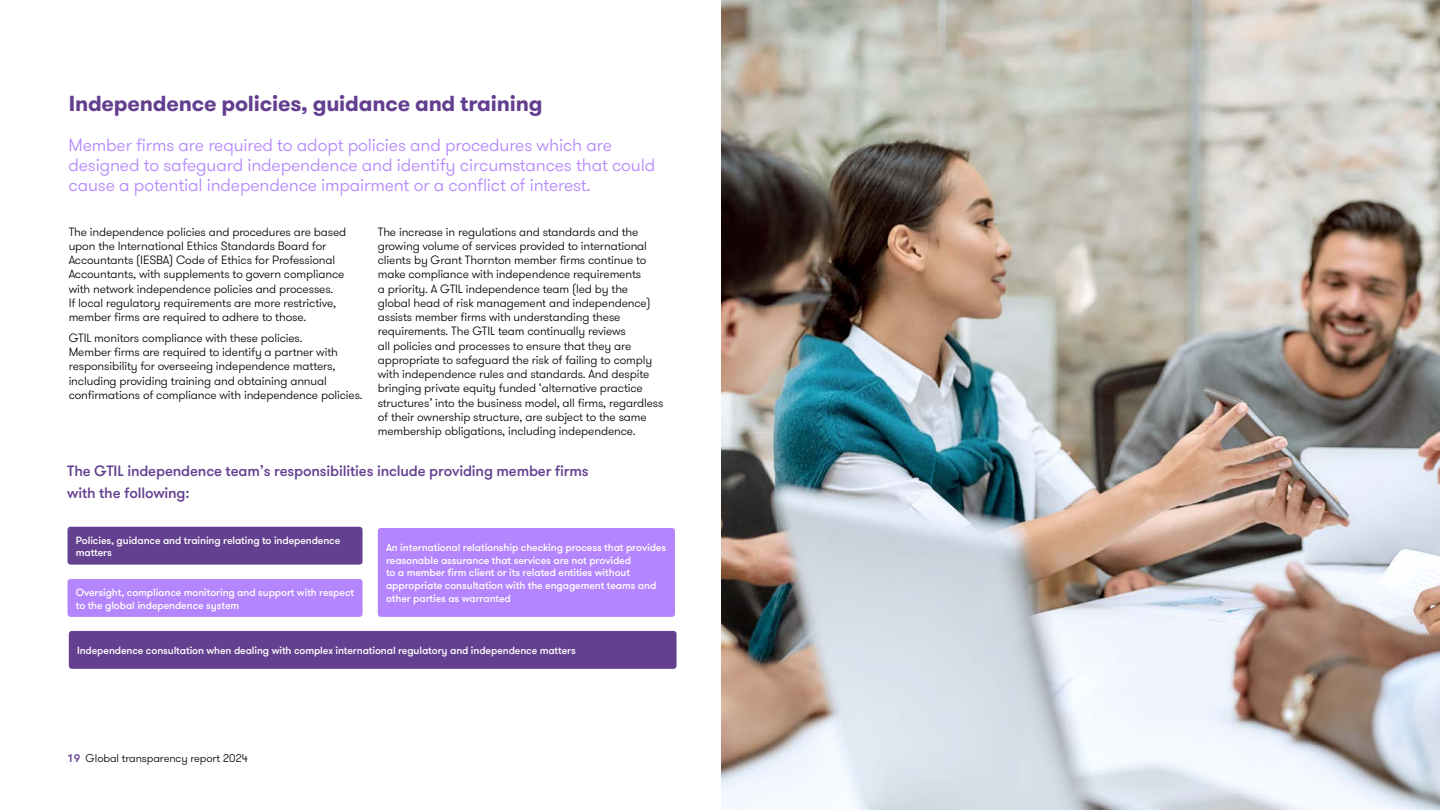
<style>
.page{position:relative;width:1440px;height:810px;background:#fff}
.page>*{position:absolute;margin:0;border:0;box-sizing:border-box;transform-origin:0 0}
.t1{font:700 21.75px "GT Walsheim Pro";letter-spacing:-.01em;color:#643f90}
.t2{font:300 17.85px/19.8px "GT Walsheim Pro Combined";letter-spacing:-.01em;color:#b485fc}
.t3{font:500 15px/21.8px "GT Walsheim Pro Combined";letter-spacing:-.01em;color:#643f90}
.t4{font:300 12px/14.2px "GT Walsheim Pro Combined";letter-spacing:-.01em;color:#000}
.t5{font:300 11.25px "GT Walsheim Pro Combined";letter-spacing:-.01em;color:#000}
.t6{font:500 10.5px/12.8px "GT Walsheim Pro Combined";letter-spacing:-.01em;color:#fff}
.s1{font-weight:500;color:#643f90}
</style>
<div class="page">
<img style="left:721px;top:0;width:719px;height:810px">
<div style="left:68px;top:527px;width:295px;height:38px;background:#644090;border-radius:3px"></div>
<div style="left:68px;top:579px;width:295px;height:38px;background:#b485fc;border-radius:3px"></div>
<div style="left:69px;top:631px;width:608px;height:38px;background:#644090;border-radius:3px"></div>
<div style="left:378px;top:528px;width:297px;height:89px;background:#b485fc;border-radius:3px"></div>
<h1 class="t1" style="left:69px;top:89px;width:475px">Independence policies, guidance and training</h1>
<h2 class="t2" style="left:69px;top:135px;width:588px">Member firms are required to adopt policies and procedures which are designed to safeguard independence and identify circumstances that could cause a potential independence impairment or a conflict of interest.</h2>
<p class="t4" style="left:69px;top:225px;width:279px">The independence policies and procedures are based upon the International Ethics Standards Board for Accountants (IESBA) Code of Ethics for Professional Accountants, with supplements to govern compliance with network independence policies and processes.<br>If local regulatory requirements are more restrictive, member firms are required to adhere to those.</p>
<p class="t4" style="left:69px;top:331px;width:295px">GTIL monitors compliance with these policies.<br>Member firms are required to identify a partner with responsibility for overseeing independence matters, including providing training and obtaining annual confirmations of compliance with independence policies.</p>
<p class="t4" style="left:378px;top:225px;width:287px">The increase in regulations and standards and the growing volume of services provided to international clients by Grant Thornton member firms continue to make compliance with independence requirements<br>a priority. A GTIL independence team (led by the global head of risk management and independence) assists member firms with understanding these requirements. The GTIL team continually reviews<br>all policies and processes to ensure that they are appropriate to safeguard the risk of failing to comply with independence rules and standards. And despite bringing private equity funded ‘alternative practice structures’ into the business model, all firms, regardless of their ownership structure, are subject to the same membership obligations, including independence.</p>
<p class="t3" style="left:67px;top:460px;width:523px">The GTIL independence team’s responsibilities include providing member firms with the following:</p>
<p class="t6" style="left:76px;top:534px;width:266px">Policies, guidance and training relating to independence matters</p>
<p class="t6" style="left:76px;top:586px;width:280px">Oversight, compliance monitoring and support with respect to the global independence system</p>
<p class="t6" style="left:77px;top:644px;width:500px">Independence consultation when dealing with complex international regulatory and independence matters</p>
<p class="t6" style="left:386px;top:541px;width:282px">An international relationship checking process that provides reasonable assurance that services are not provided<br>to a member firm client or its related entities without appropriate consultation with the engagement teams and other parties as warranted</p>
<p class="t5" style="left:67px;top:751px;width:182px"><span class="s1">19</span> Global transparency report 2024</p>
</div>
